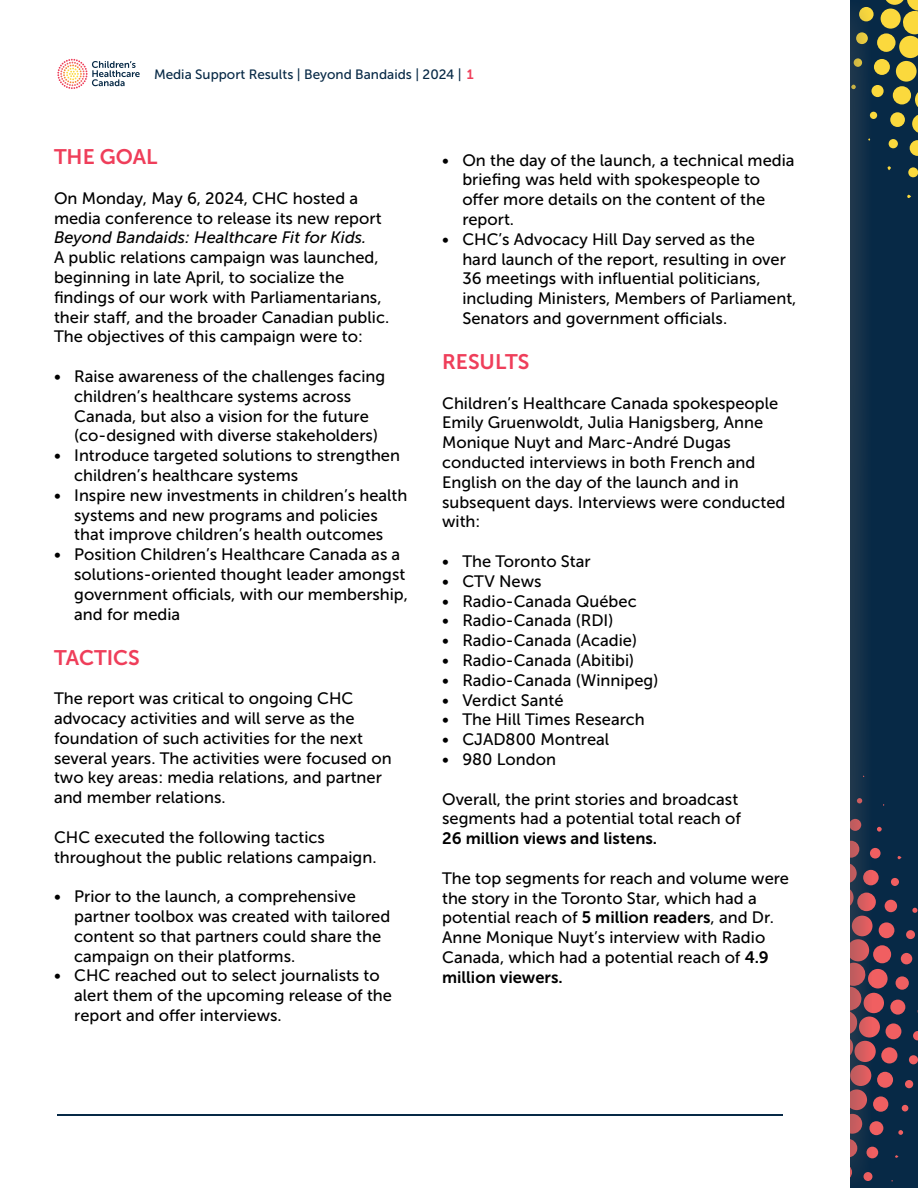
<style>
.page{position:relative;width:918px;height:1188px;background:#fff}
.page>*{position:absolute;margin:0;border:0;box-sizing:border-box;transform-origin:0 0}
.t1{font:21px "Museo Sans 700";color:#ef3e5a}
.t2{font:16.5px/19.8px "Museo Sans 500";color:#000}
.t3{font:16.5px "Museo Sans 700";color:#000}
.t4{font:italic 16.5px "Museo Sans 500";color:#000}
.t5{font:13.5px "Museo Sans 500";color:#072946}
.s1{font-family:"Museo Sans 700";color:#ef3e5a}
.s2{font-family:"Museo Sans 700"}
</style>
<div class="page">
<div style="left:700px;top:0;width:218px;height:1188px;background:#072946"></div>
<svg style="left:873px;top:804px;width:45px;height:378px"></svg>
<svg style="left:873px;top:0;width:45px;height:198px"></svg>
<svg style="left:850px;top:7px;width:23px;height:1174px;fill:#17324a"></svg>
<div style="left:0;top:0;width:850px;height:1188px;background:#fff"></div>
<svg style="left:57px;top:59px;width:83px;height:30px"></svg>
<hr style="left:57px;top:1115px;width:726px;height:1px;background:#072946">
<p class="t5" style="left:154px;top:67px;width:321px">Media Support Results | Beyond Bandaids | 2024 | <span class="s1">1</span></p>
<p class="t1" style="left:54px;top:145px;width:105px">THE GOAL</p>
<p class="t2" style="left:54px;top:188px;width:329px">On Monday, May 6, 2024, CHC hosted a media conference to release its new report</p>
<p class="t4" style="left:54px;top:229px;width:314px">Beyond Bandaids: Healthcare Fit for Kids.</p>
<p class="t2" style="left:54px;top:248px;width:337px">A public relations campaign was launched, beginning in late April, to socialize the findings of our work with Parliamentarians, their staff, and the broader Canadian public.<br>The objectives of this campaign were to:</p>
<p class="t2" style="left:74px;top:367px;width:312px;text-indent:-20px">• Raise awareness of the challenges facing children’s healthcare systems across Canada, but also a vision for the future (co-designed with diverse stakeholders)</p>
<p class="t2" style="left:74px;top:446px;width:327px;text-indent:-20px">• Introduce targeted solutions to strengthen children’s healthcare systems</p>
<p class="t2" style="left:54px;top:485px;width:355px;text-align:center">• Inspire new investments in children’s health systems and new programs and policies<br>that improve children’s health outcomes</p>
<p class="t2" style="left:74px;top:545px;width:335px;text-indent:-20px">• Position Children’s Healthcare Canada as a solutions-oriented thought leader amongst government officials, with our membership, and for media</p>
<p class="t1" style="left:54px;top:646px;width:87px">TACTICS</p>
<p class="t2" style="left:54px;top:689px;width:339px">The report was critical to ongoing CHC advocacy activities and will serve as the foundation of such activities for the next several years. The activities were focused on two key areas: media relations, and partner and member relations.</p>
<p class="t2" style="left:54px;top:827px;width:324px">CHC executed the following tactics throughout the public relations campaign.</p>
<p class="t2" style="left:74px;top:887px;width:318px;text-indent:-20px">• Prior to the launch, a comprehensive partner toolbox was created with tailored content so that partners could share the campaign on their platforms.</p>
<p class="t2" style="left:74px;top:966px;width:319px;text-indent:-20px">• CHC reached out to select journalists to alert them of the upcoming release of the report and offer interviews.</p>
<p class="t2" style="left:462px;top:150px;width:334px;text-indent:-20px">• On the day of the launch, a technical media briefing was held with spokespeople to offer more details on the content of the report.</p>
<p class="t2" style="left:462px;top:229px;width:336px;text-indent:-20px">• CHC’s Advocacy Hill Day served as the<br>hard launch of the report, resulting in over 36 meetings with influential politicians, including Ministers, Members of Parliament, Senators and government officials.</p>
<p class="t1" style="left:442px;top:350px;width:89px">RESULTS</p>
<p class="t2" style="left:442px;top:393px;width:345px">Children’s Healthcare Canada spokespeople Emily Gruenwoldt, Julia Hanigsberg, Anne Monique Nuyt and Marc-André Dugas conducted interviews in both French and English on the day of the launch and in subsequent days. Interviews were conducted with:</p>
<p class="t2" style="left:442px;top:551px;width:150px">• The Toronto Star</p>
<p class="t2" style="left:442px;top:571px;width:101px">• CTV News</p>
<p class="t2" style="left:442px;top:591px;width:196px">• Radio-Canada Québec</p>
<p class="t2" style="left:442px;top:611px;width:173px">• Radio-Canada (RDI)</p>
<p class="t2" style="left:442px;top:631px;width:196px">• Radio-Canada (Acadie)</p>
<p class="t2" style="left:442px;top:650px;width:194px">• Radio-Canada (Abitibi)</p>
<p class="t2" style="left:442px;top:670px;width:218px">• Radio-Canada (Winnipeg)</p>
<p class="t2" style="left:442px;top:690px;width:123px">• Verdict Santé</p>
<p class="t2" style="left:442px;top:710px;width:204px">• The Hill Times Research</p>
<p class="t2" style="left:442px;top:730px;width:169px">• CJAD800 Montreal</p>
<p class="t2" style="left:442px;top:749px;width:115px">• 980 London</p>
<p class="t2" style="left:442px;top:789px;width:300px">Overall, the print stories and broadcast segments had a potential total reach of</p>
<p class="t3" style="left:442px;top:829px;width:217px">26 million views and listens.</p>
<p class="t2" style="left:442px;top:868px;width:349px">The top segments for reach and volume were the story in the Toronto Star, which had a potential reach of <span class="s2">5 million readers</span>, and Dr.<br>Anne Monique Nuyt’s interview with Radio Canada, which had a potential reach of <span class="s2">4.9</span></p>
<p class="t3" style="left:442px;top:968px;width:122px">million viewers.</p>
</div>
